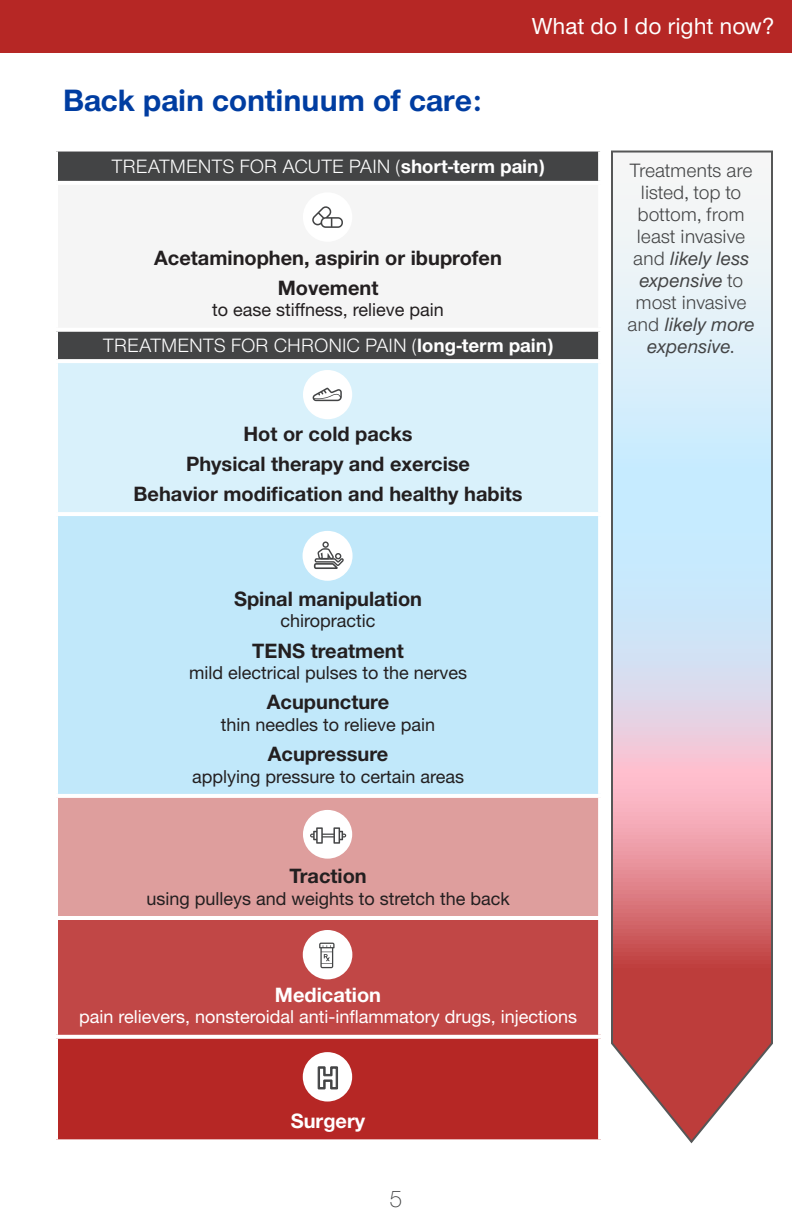
<style>
.page{position:relative;width:792px;height:1224px;background:#fff}
.page>*{position:absolute;margin:0;border:0;box-sizing:border-box;transform-origin:0 0}
.t1{font:700 32px "UHC Sans";color:#003da1}
.t2{font:500 24px "UHC Sans";color:#fff}
.t3{font:300 24px "UHC Sans";color:#434445}
.t4{font:700 20px "Helvetica Neue LT Std";color:#231f20}
.t5{font:20px/22px "UHC Sans";color:#434445;text-align:center}
.t6{font:20px "UHC Sans";color:#fff}
.t7{font:700 20px "Helvetica Neue LT Std";color:#fff}
.t8{font:18px "Helvetica Neue LT Std";color:#231f20}
.t9{font:18px "Helvetica Neue LT Std";color:#fff}
.s1{font-weight:700}
.s2{font-style:italic}
</style>
<div class="page">
<div style="left:0;top:0;width:792px;height:53px;background:#b62725"></div>
<div style="left:58px;top:152px;width:540px;height:207px;background:#434445"></div>
<div style="left:56px;top:183px;width:544px;height:147px;background:#f5f5f5"></div>
<div style="left:56px;top:361px;width:544px;height:153px;background:#d9f1fb"></div>
<div style="left:56px;top:514px;width:544px;height:282px;background:#c1e8fa"></div>
<div style="left:56px;top:796px;width:544px;height:122px;background:#de9e9d"></div>
<div style="left:56px;top:918px;width:544px;height:119px;background:#c14746"></div>
<div style="left:56px;top:1037px;width:544px;height:104px;background:#b62725"></div>
<svg style="left:56px;top:151px;width:544px;height:1px"></svg>
<svg style="left:598px;top:152px;width:2px;height:29px"></svg>
<svg style="left:598px;top:332px;width:1px;height:27px"></svg>
<hr style="left:54px;top:185px;width:4px;height:143px;background:#fff">
<hr style="left:54px;top:181px;width:548px;height:4px;background:#fff">
<hr style="left:598px;top:185px;width:4px;height:143px;background:#fff">
<svg style="left:56px;top:330px;width:544px;height:2px"></svg>
<hr style="left:54px;top:363px;width:4px;height:149px;background:#fff">
<svg style="left:56px;top:359px;width:544px;height:4px"></svg>
<hr style="left:598px;top:363px;width:4px;height:149px;background:#fff">
<hr style="left:54px;top:516px;width:4px;height:278px;background:#fff">
<hr style="left:54px;top:512px;width:548px;height:4px;background:#fff">
<hr style="left:598px;top:516px;width:4px;height:278px;background:#fff">
<hr style="left:54px;top:920px;width:4px;height:115px;background:#fff">
<svg style="left:598px;top:920px;width:3px;height:115px"></svg>
<hr style="left:54px;top:1039px;width:4px;height:100px;background:#fff">
<svg style="left:56px;top:1035px;width:545px;height:4px;background:#fbf4f4"></svg>
<svg style="left:598px;top:1039px;width:2px;height:100px"></svg>
<svg style="left:56px;top:1139px;width:545px;height:2px"></svg>
<hr style="left:54px;top:798px;width:4px;height:118px;background:#fff">
<hr style="left:54px;top:794px;width:548px;height:4px;background:#fff">
<hr style="left:598px;top:798px;width:4px;height:118px;background:#fff">
<hr style="left:54px;top:916px;width:548px;height:4px;background:#fff">
<div style="left:303px;top:192px;width:49px;height:50px;background:#fff;border-radius:25px"></div>
<svg style="left:312px;top:206px;width:31px;height:22px"></svg>
<div style="left:303px;top:370px;width:49px;height:49px;background:#fff;border-radius:50%"></div>
<svg style="left:313px;top:388px;width:29px;height:13px"></svg>
<div style="left:303px;top:531px;width:50px;height:50px;background:#fff;border-radius:50%"></div>
<svg style="left:314px;top:541px;width:30px;height:28px"></svg>
<div style="left:303px;top:810px;width:49px;height:49px;background:#fff;border-radius:50%"></div>
<svg style="left:310px;top:827px;width:36px;height:17px"></svg>
<div style="left:303px;top:930px;width:49px;height:49px;background:#fff;border-radius:25px"></div>
<svg style="left:319px;top:943px;width:16px;height:25px"></svg>
<div style="left:303px;top:1052px;width:49px;height:50px;background:#fff;border-radius:25px"></div>
<svg style="left:318px;top:1066px;width:20px;height:23px"></svg>
<svg style="left:611px;top:150px;width:162px;height:994px;background:#d7bec8"></svg>
<p class="t1" style="left:63px;top:79px;width:420px">Back pain continuum of care:</p>
<p class="t2" style="left:532px;top:10px;width:244px">What do I do right now?</p>
<p class="t6" style="left:111px;top:153px;width:435px">TREATMENTS FOR ACUTE PAIN (<span class="s1">short-term pain)</span></p>
<p class="t4" style="left:154px;top:245px;width:349px">Acetaminophen, aspirin or ibuprofen</p>
<p class="t4" style="left:278px;top:275px;width:102px">Movement</p>
<p class="t8" style="left:212px;top:299px;width:233px">to ease stiffness, relieve pain</p>
<p class="t6" style="left:103px;top:333px;width:452px">TREATMENTS FOR CHRONIC PAIN (<span class="s1">long-term pain)</span></p>
<p class="t4" style="left:243px;top:421px;width:171px">Hot or cold packs</p>
<p class="t4" style="left:186px;top:451px;width:286px">Physical therapy and exercise</p>
<p class="t4" style="left:133px;top:481px;width:391px">Behavior modification and healthy habits</p>
<p class="t4" style="left:234px;top:586px;width:190px">Spinal manipulation</p>
<p class="t8" style="left:281px;top:610px;width:97px">chiropractic</p>
<p class="t4" style="left:252px;top:638px;width:153px">TENS treatment</p>
<p class="t8" style="left:189px;top:662px;width:280px">mild electrical pulses to the nerves</p>
<p class="t4" style="left:267px;top:690px;width:124px">Acupuncture</p>
<p class="t8" style="left:221px;top:714px;width:216px">thin needles to relieve pain</p>
<p class="t4" style="left:268px;top:741px;width:122px">Acupressure</p>
<p class="t8" style="left:192px;top:765px;width:274px">applying pressure to certain areas</p>
<p class="t4" style="left:289px;top:864px;width:79px">Traction</p>
<p class="t8" style="left:146px;top:888px;width:365px">using pulleys and weights to stretch the back</p>
<p class="t7" style="left:275px;top:982px;width:108px">Medication</p>
<p class="t9" style="left:79px;top:1006px;width:500px">pain relievers, nonsteroidal anti-inflammatory drugs, injections</p>
<p class="t7" style="left:291px;top:1109px;width:76px">Surgery</p>
<p class="t3" style="left:389px;top:1183px;width:15px">5</p>
<p class="t5" style="left:628px;top:159px;width:129px">Treatments are listed, top to bottom, from least invasive and <span class="s2">likely less expensive</span> to most invasive and <span class="s2">likely more expensive.</span></p>
</div>
